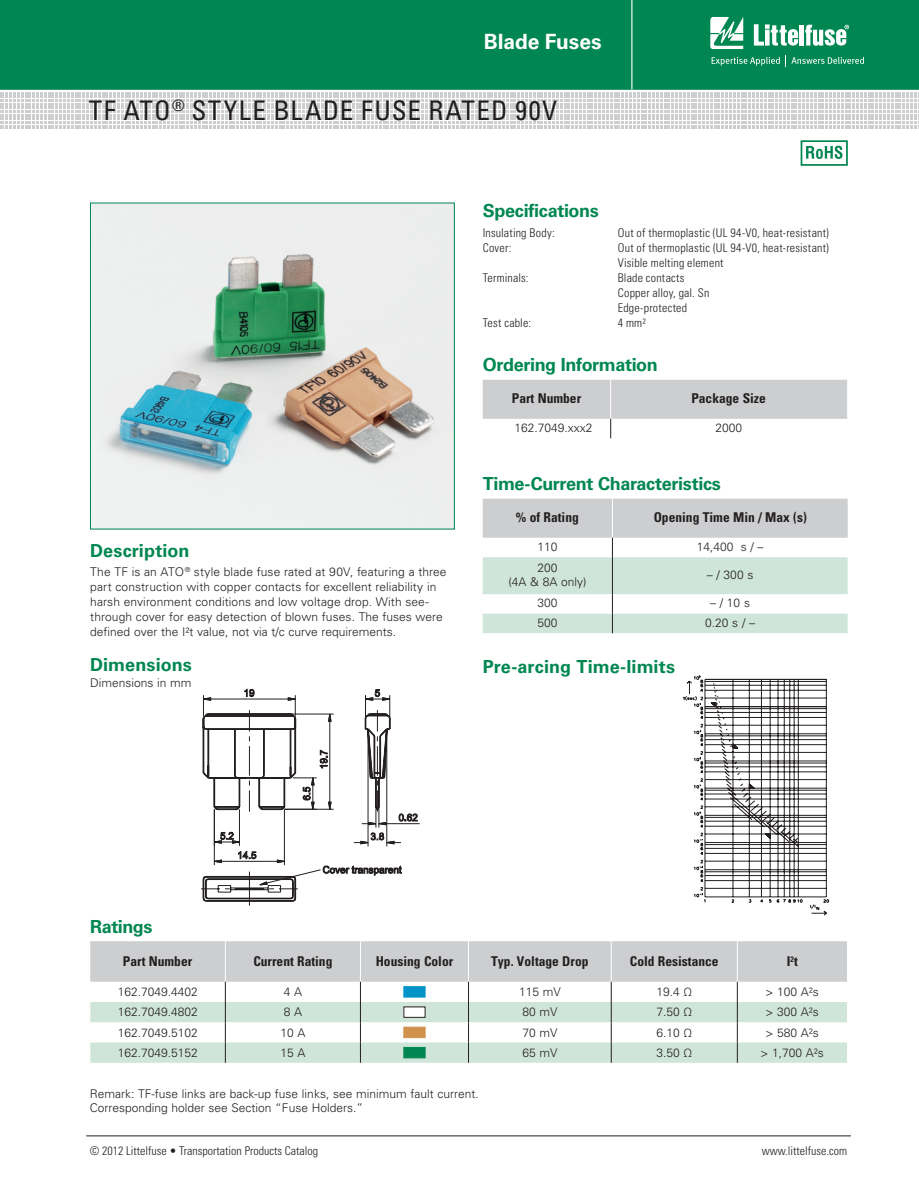
<style>
.page{position:relative;width:919px;height:1191px;background:#fff}
.page>*{position:absolute;margin:0;border:0;box-sizing:border-box;transform-origin:0 0}
.Head_Large{font:condensed 27px "Univers LT Std";letter-spacing:.055em;color:#231f20}
.t1{font:700 21px "Univers LT Std";letter-spacing:-.005em;color:#fff}
.Strong_Bold_Body{font:700 18px "Univers LT Std";letter-spacing:-.02em;color:#008751}
.Table_Head{font:700 18px "Univers LT Std";letter-spacing:.005em;color:#008751}
.Body{font:700 18px "Univers LT Std";letter-spacing:.005em;color:#008751}
.Strong_Bold_Body-2{font:700 18px "Univers LT Std";letter-spacing:.005em;color:#008751}
.Table_head{font:700 condensed 13.5px "Univers LT Std";color:#231f20}
.Body-2{font:300 12px/15px "Univers LT Std";letter-spacing:.005em;color:#231f20}
.Spec_body{font:300 condensed 12px "Univers LT Std";letter-spacing:.01em;color:#231f20}
.Chart_Body{font:300 12px "Univers LT Std";color:#231f20}
.technical_1{font:300 12px "Univers LT Std";color:#231f20}
.Chart_Body2{font:300 12px "Univers LT Std";color:#231f20}
.Strong_Bold_Body-3{font:300 12px "Univers LT Std";color:#231f20}
</style>
<div class="page">
<hr style="left:86px;top:1135px;width:764px;height:1px;background:#231f20">
<svg style="left:0;top:0;width:918px;height:127px;background:#46a37e"></svg>
<svg style="left:806px;top:146px;width:36px;height:13px"></svg>
<div style="left:800px;top:140px;width:47px;height:26px;border:2px solid #008751"></div>
<img style="left:92px;top:205px;width:360px;height:322px">
<svg style="left:482px;top:379px;width:365px;height:59px"></svg>
<svg style="left:482px;top:498px;width:366px;height:135px"></svg>
<svg style="left:90px;top:941px;width:757px;height:121px"></svg>
<hr style="left:736px;top:941px;width:1px;height:40px;background:#fff">
<div style="left:403px;top:986px;width:22px;height:11px;background:#0094c8;border:1px solid #0094c8"></div>
<div style="left:404px;top:1007px;width:21px;height:10px;background:#fff"></div>
<div style="left:403px;top:1027px;width:22px;height:10px;background:#d0924d"></div>
<div style="left:403px;top:1047px;width:22px;height:11px;background:#008751"></div>
<svg style="left:683px;top:675px;width:146px;height:240px"></svg>
<svg style="left:201px;top:689px;width:218px;height:216px"></svg>
<p class="t1" style="left:484px;top:30px;width:119px">Blade Fuses</p>
<p class="Head_Large" style="left:89px;top:94px;width:469px">TF ATO<sup>®</sup> STYLE BLADE FUSE RATED 90V</p>
<p class="Body" style="left:90px;top:540px;width:101px">Description</p>
<p class="Body-2" style="left:90px;top:564px;width:358px">The TF is an ATO<sup>®</sup> style blade fuse rated at 90V, featuring a three part construction with copper contacts for excellent reliability in harsh environment conditions and low voltage drop. With see&shy;through cover for easy detection of blown fuses. The fuses were defined over the I²t value, not via t/c curve requirements.</p>
<p class="Strong_Bold_Body-2" style="left:90px;top:654px;width:103px">Dimensions</p>
<p class="Strong_Bold_Body-3" style="left:90px;top:676px;width:103px">Dimensions in mm</p>
<p class="Strong_Bold_Body" style="left:482px;top:200px;width:118px">Specifications</p>
<p class="Spec_body" style="left:482px;top:225px;width:74px">Insulating Body:</p>
<p class="Spec_body" style="left:617px;top:225px;width:212px">Out of thermoplastic (UL 94-V0, heat-resistant)</p>
<p class="Spec_body" style="left:482px;top:240px;width:30px">Cover:</p>
<p class="Spec_body" style="left:617px;top:240px;width:212px">Out of thermoplastic (UL 94-V0, heat-resistant)</p>
<p class="Spec_body" style="left:617px;top:255px;width:107px">Visible melting element</p>
<p class="Spec_body" style="left:482px;top:270px;width:47px">Terminals:</p>
<p class="Spec_body" style="left:617px;top:270px;width:68px">Blade contacts</p>
<p class="Spec_body" style="left:617px;top:285px;width:93px">Copper alloy, gal. Sn</p>
<p class="Spec_body" style="left:617px;top:300px;width:71px">Edge-protected</p>
<p class="Spec_body" style="left:482px;top:315px;width:50px">Test cable:</p>
<p class="Spec_body" style="left:617px;top:315px;width:30px">4 mm²</p>
<p class="Strong_Bold_Body" style="left:482px;top:354px;width:176px">Ordering Information</p>
<p class="Table_head" style="left:512px;top:390px;width:71px">Part Number</p>
<p class="Table_head" style="left:691px;top:390px;width:76px">Package Size</p>
<p class="Chart_Body2" style="left:514px;top:420px;width:80px">162.7049.xxx2</p>
<p class="Chart_Body2" style="left:715px;top:420px;width:28px">2000</p>
<p class="Strong_Bold_Body" style="left:482px;top:473px;width:240px">Time-Current Characteristics</p>
<p class="Table_head" style="left:516px;top:509px;width:64px">% of Rating</p>
<p class="Table_head" style="left:653px;top:509px;width:154px">Opening Time Min / Max (s)</p>
<p class="Chart_Body" style="left:537px;top:539px;width:22px">110</p>
<p class="Chart_Body" style="left:696px;top:539px;width:68px">14,400 s / –</p>
<p class="Chart_Body" style="left:537px;top:561px;width:22px">200</p>
<p class="Chart_Body" style="left:508px;top:574px;width:79px">(4A &amp; 8A only)</p>
<p class="Chart_Body" style="left:707px;top:567px;width:48px">– / 300 s</p>
<p class="Chart_Body" style="left:537px;top:596px;width:22px">300</p>
<p class="Chart_Body" style="left:710px;top:596px;width:41px">– / 10 s</p>
<p class="Chart_Body" style="left:537px;top:615px;width:22px">500</p>
<p class="Chart_Body" style="left:705px;top:615px;width:51px">0.20 s / –</p>
<p class="Table_Head" style="left:482px;top:655px;width:194px">Pre-arcing Time-limits</p>
<p class="Strong_Bold_Body" style="left:90px;top:915px;width:64px">Ratings</p>
<p class="Table_head" style="left:123px;top:953px;width:71px">Part Number</p>
<p class="Table_head" style="left:253px;top:953px;width:81px">Current Rating</p>
<p class="Table_head" style="left:375px;top:953px;width:79px">Housing Color</p>
<p class="Table_head" style="left:491px;top:953px;width:99px">Typ. Voltage Drop</p>
<p class="Table_head" style="left:629px;top:953px;width:90px">Cold Resistance</p>
<p class="Table_head" style="left:786px;top:953px;width:13px">I<sup>2</sup>t</p>
<p class="Chart_Body" style="left:118px;top:984px;width:82px">162.7049.4402</p>
<p class="Chart_Body" style="left:284px;top:984px;width:20px">4 A</p>
<p class="Chart_Body" style="left:519px;top:984px;width:43px">115 mV</p>
<p class="Chart_Body" style="left:656px;top:984px;width:37px">19.4 Ω</p>
<p class="Chart_Body" style="left:765px;top:984px;width:55px">&gt; 100 A²s</p>
<p class="Chart_Body" style="left:118px;top:1005px;width:82px">162.7049.4802</p>
<p class="Chart_Body" style="left:284px;top:1005px;width:20px">8 A</p>
<p class="Chart_Body" style="left:522px;top:1005px;width:37px">80 mV</p>
<p class="Chart_Body" style="left:656px;top:1005px;width:37px">7.50 Ω</p>
<p class="Chart_Body" style="left:765px;top:1005px;width:55px">&gt; 300 A²s</p>
<p class="Chart_Body" style="left:118px;top:1025px;width:82px">162.7049.5102</p>
<p class="Chart_Body" style="left:280px;top:1025px;width:27px">10 A</p>
<p class="Chart_Body" style="left:522px;top:1025px;width:37px">70 mV</p>
<p class="Chart_Body" style="left:656px;top:1025px;width:37px">6.10 Ω</p>
<p class="Chart_Body" style="left:765px;top:1025px;width:55px">&gt; 580 A²s</p>
<p class="Chart_Body" style="left:118px;top:1045px;width:82px">162.7049.5152</p>
<p class="Chart_Body" style="left:280px;top:1045px;width:27px">15 A</p>
<p class="Chart_Body" style="left:522px;top:1045px;width:37px">65 mV</p>
<p class="Chart_Body" style="left:656px;top:1045px;width:37px">3.50 Ω</p>
<p class="Chart_Body" style="left:760px;top:1045px;width:65px">&gt; 1,700 A²s</p>
<p class="technical_1" style="left:90px;top:1087px;width:390px">Remark: TF-fuse links are back-up fuse links, see minimum fault current.</p>
<p class="technical_1" style="left:90px;top:1100px;width:275px">Corresponding holder see Section “Fuse Holders.”</p>
<p class="Spec_body" style="left:90px;top:1143px;width:230px">© 2012 Littelfuse • Transportation Products Catalog</p>
<p class="Spec_body" style="left:761px;top:1143px;width:87px">www.littelfuse.com</p>
</div>
